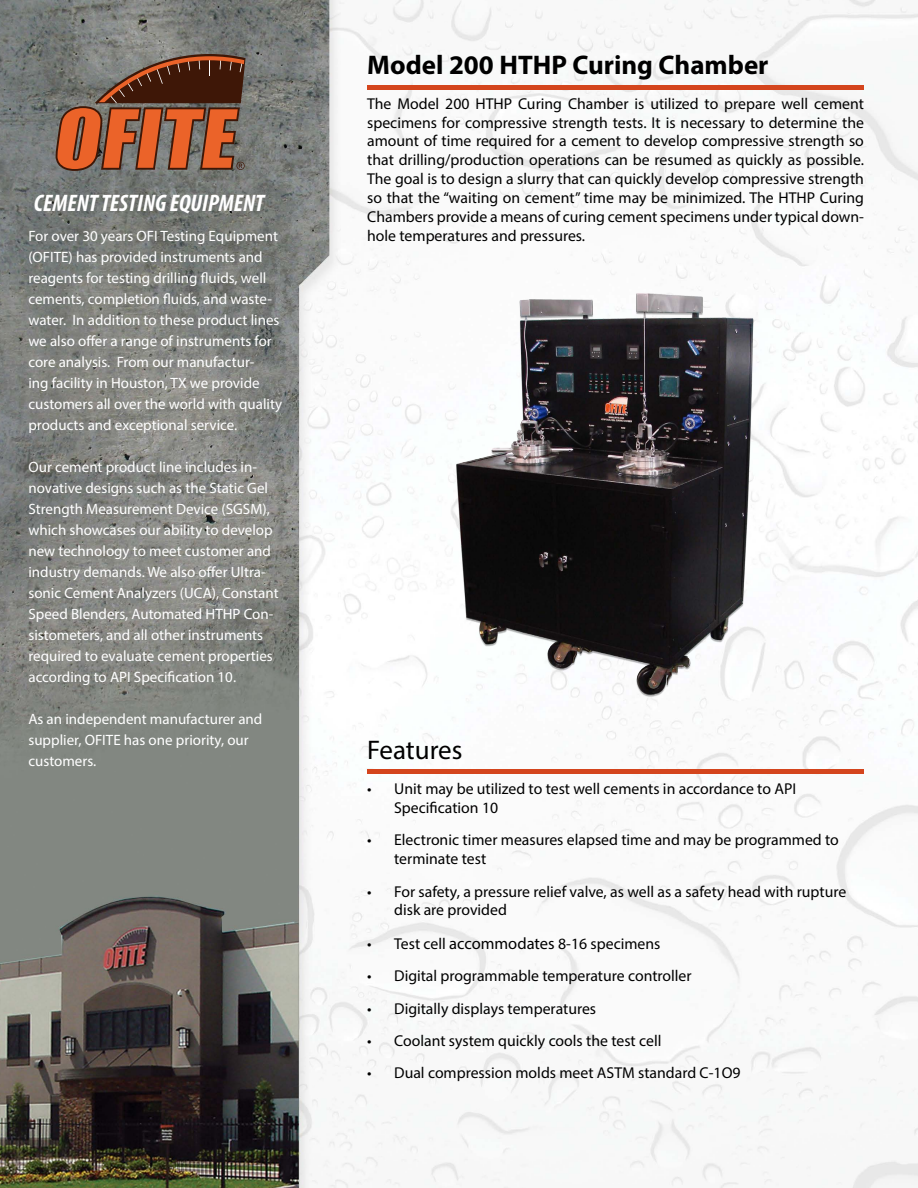
<style>
.page{position:relative;width:918px;height:1188px;background:#fff}
.page>*{position:absolute;margin:0;border:0;box-sizing:border-box;transform-origin:0 0}
.t1{font:700 27px "Myriad Pro";color:#000}
.t2{font:27px "Myriad Pro";color:#000}
.t3{font:italic 700 condensed 24px "Myriad Pro";color:#fff}
.t4{font:15.75px/18.9px "Myriad Pro";color:#000}
.t5{font:15px/21px "Myriad Pro";color:#fff}
.s1{font-size:16.5px}
</style>
<div class="page">
<img style="left:0;top:0;width:918px;height:1188px">
<svg style="left:56px;top:54px;width:190px;height:117px;background:#8a543c"></svg>
<img style="left:436px;top:277px;width:359px;height:432px">
<hr style="left:367px;top:85px;width:497px;height:4px;background:#d4451d">
<hr style="left:367px;top:770px;width:497px;height:4px;background:#d4451d">
<h2 class="t3" style="left:34px;top:188px;width:232px">CEMENT TESTING EQUIPMENT</h2>
<p class="t5" style="left:28px;top:226px;width:255px">For over 30 years OFI Testing Equipment (OFITE) has provided instruments and reagents for testing drilling fluids, well cements, completion fluids, and waste&shy;water. In addition to these product lines we also offer a range of instruments for core analysis. From our manufactur-<br>ing facility in Houston, TX we provide customers all over the world with quality products and exceptional service.</p>
<p class="t5" style="left:28px;top:457px;width:252px">Our cement product line includes in&shy;novative designs such as the Static Gel Strength Measurement Device (SGSM), which showcases our ability to develop new technology to meet customer and industry demands. We also offer Ultra&shy;sonic Cement Analyzers (UCA), Constant Speed Blenders, Automated HTHP Con&shy;sistometers, and all other instruments required to evaluate cement properties according to API Specification 10.</p>
<p class="t5" style="left:28px;top:709px;width:235px">As an independent manufacturer and supplier, OFITE has one priority, our customers.</p>
<h1 class="t1" style="left:367px;top:48px;width:403px">Model 200 HTHP Curing Chamber</h1>
<p class="t4" style="left:367px;top:94px;width:498px;text-align:justify">The Model 200 HTHP Curing Chamber is utilized to prepare well cement specimens for compressive strength tests. It is necessary to determine the amount of time required for a cement to develop compressive strength so that drilling/production operations can be resumed as quickly as possible.<br>The goal is to design a slurry that can quickly develop compressive strength so that the “waiting on cement” time may be minimized. The HTHP Curing Chambers provide a means of curing cement specimens under typical down&shy;hole temperatures and pressures.</p>
<h1 class="t2" style="left:367px;top:733px;width:97px">Features</h1>
<p class="t4" style="left:394px;top:779px;width:404px;text-indent:-27px">• Unit may be utilized to test well cements in accordance to API<br>Specification 10</p>
<p class="t4" style="left:394px;top:830px;width:446px;text-indent:-27px">• Electronic timer measures elapsed time and may be programmed to terminate test</p>
<p class="t4" style="left:394px;top:882px;width:454px;text-indent:-27px">• For safety, a pressure relief valve, as well as a safety head with rupture disk are provided</p>
<p class="t4" style="left:367px;top:934px;width:295px">• Test cell <span class="s1">accommodates</span> 8-16 specimens</p>
<p class="t4" style="left:367px;top:966px;width:326px">• Digital programmable temperature controller</p>
<p class="t4" style="left:367px;top:999px;width:231px">• Digitally displays temperatures</p>
<p class="t4" style="left:367px;top:1031px;width:296px">• Coolant system quickly cools the test cell</p>
<p class="t4" style="left:367px;top:1063px;width:375px">• Dual compression molds meet ASTM standard C-1O9</p>
</div>
